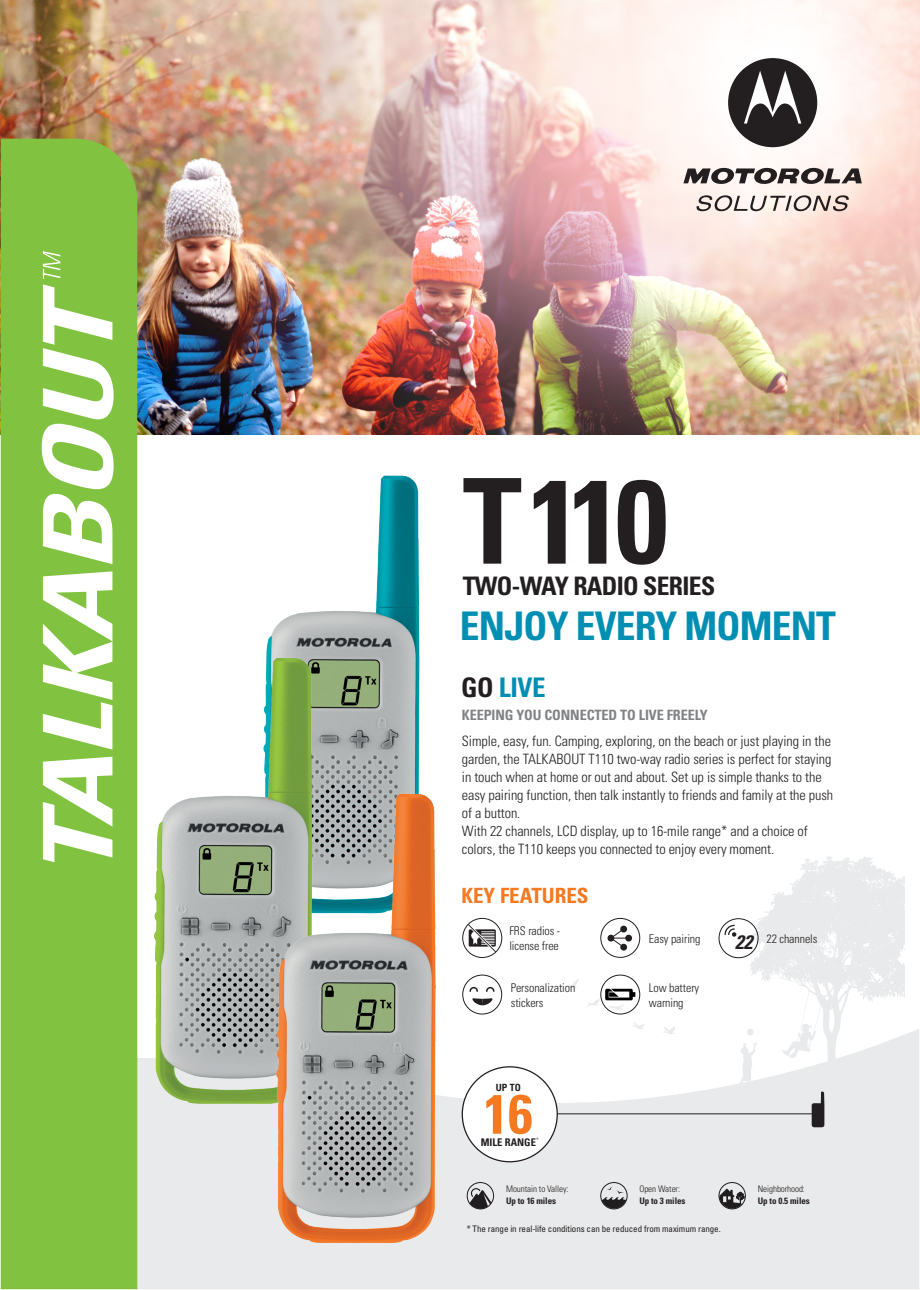
<style>
.page{position:relative;width:920px;height:1290px;background:#fff}
.page>*{position:absolute;margin:0;border:0;box-sizing:border-box;transform-origin:0 0}
.t1{font:700 condensed 118.5px "Univers";color:#231f20}
.t2{font:700 condensed 55.35px "Univers";color:#f47921}
.t3{font:700 condensed 39.45px "Univers";letter-spacing:-.02em;color:#008fb3}
.t4{font:700 condensed 27px "Univers";letter-spacing:-.015em;color:#008fb3}
.t5{font:700 condensed 25.5px "Univers";letter-spacing:-.025em;color:#231f20}
.t6{font:700 condensed 21px "Univers";color:#f47921}
.t7{font:italic 700 condensed 19.5px "Univers";color:#231f20}
.t8{font:300 condensed 14.25px/18px "Univers";letter-spacing:-.005em;color:#231f20}
.t9{font:700 condensed 14.25px "Univers";letter-spacing:-.01em;color:#808285}
.t10{font:300 condensed 12px/15px "Univers";letter-spacing:-.01em;color:#231f20}
.t11{font:700 condensed 10.5px "Univers";color:#231f20}
.t12{font:700 condensed 9.9px "Univers";color:#231f20}
.t13{font:condensed 9px "Univers";letter-spacing:-.01em;color:#231f20}
.t14{font:300 condensed 9px "Univers";letter-spacing:-.01em;color:#231f20}
.t15{font:700 condensed 9px "Univers";letter-spacing:-.01em;color:#231f20}
.t16{font:700 condensed 6.15px "Univers";color:#808285}
.s1{color:#231f20}
</style>
<div class="page">
<svg style="left:137px;top:1028px;width:782px;height:261px;background:#ebeced"></svg>
<svg style="left:566px;top:979px;width:13px;height:9px"></svg>
<svg style="left:632px;top:1023px;width:14px;height:6px"></svg>
<svg style="left:662px;top:1027px;width:14px;height:7px"></svg>
<img style="left:1px;top:1px;width:918px;height:433px">
<div style="left:1px;top:139px;width:136px;height:1150px;background:#81c340"></div>
<svg style="left:43px;top:757px;width:69px;height:105px"></svg>
<svg style="left:43px;top:571px;width:69px;height:179px"></svg>
<svg style="left:42px;top:251px;width:72px;height:313px"></svg>
<svg style="left:728px;top:58px;width:89px;height:89px"></svg>
<svg style="left:683px;top:168px;width:179px;height:17px"></svg>
<svg style="left:696px;top:195px;width:153px;height:16px;background:#bdb2ad"></svg>
<div style="left:462px;top:918px;width:40px;height:40px;border:1px solid #231f20;border-radius:50%"></div>
<svg style="left:468px;top:924px;width:28px;height:28px"></svg>
<img style="left:266px;top:475px;width:154px;height:287px">
<img style="left:139px;top:651px;width:181px;height:463px">
<img style="left:255px;top:762px;width:203px;height:498px">
<hr style="left:545px;top:1113px;width:272px;height:1px;background:#231f20">
<div style="left:600px;top:918px;width:40px;height:40px;border:1px solid #231f20;border-radius:50%"></div>
<div style="left:600px;top:974px;width:40px;height:40px;border:1px solid #231f20;border-radius:50%"></div>
<div style="left:462px;top:974px;width:40px;height:40px;border:1px solid #231f20;border-radius:50%"></div>
<div style="left:607px;top:935px;width:7px;height:6px;background:#231f20;border-radius:50%"></div>
<div style="left:620px;top:926px;width:7px;height:6px;background:#231f20;border-radius:50%"></div>
<div style="left:620px;top:944px;width:7px;height:6px;background:#231f20;border-radius:50%"></div>
<svg style="left:610px;top:928px;width:22px;height:20px"></svg>
<svg style="left:469px;top:987px;width:9px;height:5px"></svg>
<svg style="left:486px;top:987px;width:8px;height:5px"></svg>
<svg style="left:472px;top:998px;width:21px;height:7px"></svg>
<svg style="left:588px;top:989px;width:47px;height:21px"></svg>
<div style="left:719px;top:918px;width:39px;height:40px;border:1px solid #231f20;border-radius:50%"></div>
<svg style="left:724px;top:856px;width:181px;height:271px"></svg>
<div style="left:462px;top:1067px;width:95px;height:95px;background:#fff;border-radius:50%"></div>
<svg style="left:469px;top:1188px;width:22px;height:21px"></svg>
<div style="left:467px;top:1182px;width:27px;height:27px;border:1px solid #201d1e;border-radius:50%"></div>
<div style="left:719px;top:1182px;width:27px;height:27px;border:1px solid #201d1e;border-radius:50%"></div>
<svg style="left:719px;top:1189px;width:26px;height:26px"></svg>
<svg style="left:602px;top:1187px;width:24px;height:22px"></svg>
<div style="left:600px;top:1182px;width:27px;height:27px;border:1px solid #201d1e;border-radius:50%"></div>
<p class="t1" style="left:463px;top:449px;width:207px">T110</p>
<p class="t5" style="left:463px;top:571px;width:254px">TWO-WAY RADIO SERIES</p>
<p class="t3" style="left:460px;top:602px;width:378px">ENJOY EVERY MOMENT</p>
<p class="t4" style="left:461px;top:671px;width:86px"><span class="s1">GO</span> LIVE</p>
<p class="t9" style="left:462px;top:706px;width:247px">KEEPING YOU CONNECTED TO LIVE FREELY</p>
<p class="t8" style="left:462px;top:732px;width:373px">Simple, easy, fun. Camping, exploring, on the beach or just playing in the garden, the TALKABOUT T110 two-way radio series is perfect for staying in touch when at home or out and about. Set up is simple thanks to the easy pairing function, then talk instantly to friends and family at the push of a button.<br>With 22 channels, LCD display, up to 16-mile range* and a choice of colors, the T110 keeps you connected to enjoy every moment.</p>
<p class="t6" style="left:461px;top:883px;width:129px">KEY FEATURES</p>
<p class="t10" style="left:509px;top:923px;width:52px">FRS radios - license free</p>
<p class="t10" style="left:649px;top:931px;width:53px">Easy pairing</p>
<p class="t10" style="left:649px;top:980px;width:52px">Low battery warning</p>
<p class="t10" style="left:766px;top:931px;width:53px">22 channels</p>
<p class="t7" style="left:735px;top:930px;width:24px">22</p>
<p class="t10" style="left:511px;top:980px;width:66px">Personalization stickers</p>
<p class="t12" style="left:496px;top:1081px;width:26px">UP TO</p>
<p class="t2" style="left:484px;top:1080px;width:51px">16</p>
<p class="t16" style="left:536px;top:1136px;width:4px">*</p>
<p class="t11" style="left:481px;top:1136px;width:57px">MILE RANGE</p>
<p class="t14" style="left:506px;top:1184px;width:64px">Mountain to Valley:</p>
<p class="t15" style="left:506px;top:1196px;width:52px">Up to 16 miles</p>
<p class="t14" style="left:639px;top:1184px;width:42px">Open Water:</p>
<p class="t15" style="left:639px;top:1196px;width:48px">Up to 3 miles</p>
<p class="t13" style="left:467px;top:1223px;width:255px">* The range in real-life conditions can be reduced from maximum range.</p>
<p class="t14" style="left:758px;top:1184px;width:49px">Neighborhood:</p>
<p class="t15" style="left:758px;top:1196px;width:53px">Up to 0.5 miles</p>
</div>
